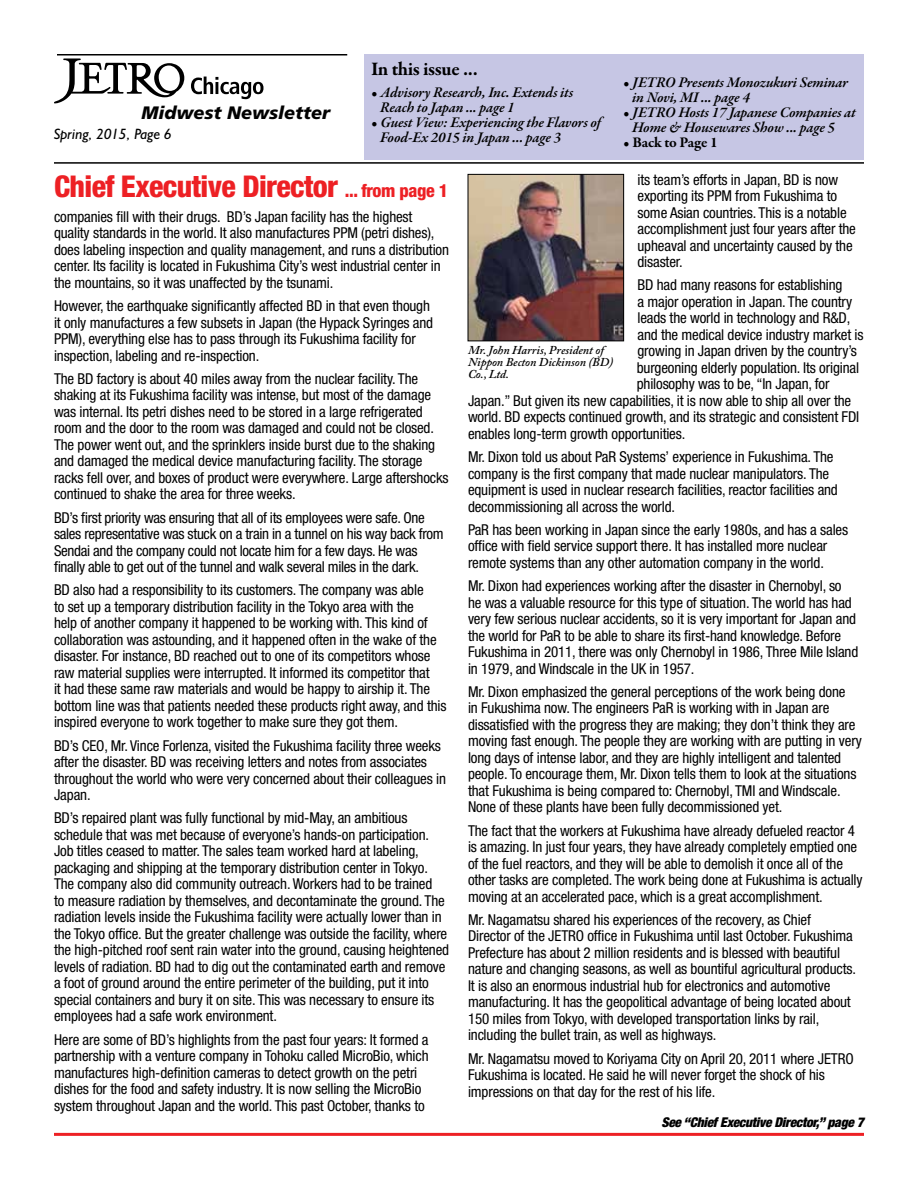
<style>
.page{position:relative;width:918px;height:1188px;background:#fff}
.page>*{position:absolute;margin:0;border:0;box-sizing:border-box;transform-origin:0 0}
.t1{font:800 condensed 30px "Helvetica Neue";letter-spacing:-.02em;color:#ed2024}
.t2{font:700 19.5px "Garamond Premr Pro";letter-spacing:-.02em;color:#000}
.t3{font:italic 900 18px "Frutiger";color:#000}
.t4{font:condensed 15px/16.5px "Helvetica Neue";letter-spacing:-.01em;color:#000}
.t5{font:italic 600 15px/15px "Garamond Premr Pro";letter-spacing:-.01em;color:#000}
.t6{font:italic 15px "Humanist 521 BT";color:#000}
.t7{font:700 15px "Garamond Premr Pro";letter-spacing:-.015em;color:#000}
.t8{font:italic 900 condensed 13.5px "Helvetica Neue";letter-spacing:-.02em;color:#000}
.t9{font:italic 600 12px/12px "Adobe Caslon Pro";color:#000}
.s1{font-weight:600;font-style:italic}
.s2{font-size:18px}
</style>
<div class="page">
<hr style="left:54px;top:1133px;width:810px;height:3px;background:#ed2024">
<hr style="left:57px;top:54px;width:290px;height:2px;background:#000">
<svg style="left:191px;top:77px;width:73px;height:22px"></svg>
<svg style="left:54px;top:58px;width:130px;height:45px"></svg>
<hr style="left:54px;top:162px;width:810px;height:2px;background:#000">
<div style="left:364px;top:54px;width:500px;height:106px;background:#c6c6e4"></div>
<img style="left:470px;top:176px;width:152px;height:163px">
<div style="left:468px;top:174px;width:156px;height:167px;border:1px solid #000"></div>
<p class="t3" style="left:142px;top:102px;width:190px">Midwest Newsletter</p>
<p class="t6" style="left:54px;top:125px;width:119px">Spring, 2015, Page 6</p>
<h2 class="t2" style="left:371px;top:57px;width:108px">In this issue ...</h2>
<p class="t5" style="left:380px;top:85px;width:195px;text-indent:-9px">• Advisory Research, Inc. Extends its<br>Reach to Japan ... page 1</p>
<p class="t5" style="left:380px;top:115px;width:222px;text-indent:-9px">• Guest View: Experiencing the Flavors of<br>Food-Ex 2015 in Japan ... page 3</p>
<p class="t5" style="left:632px;top:75px;width:217px;text-indent:-9px">• JETRO Presents Monozukuri Seminar in Novi, MI ... page 4</p>
<p class="t5" style="left:632px;top:105px;width:225px;text-indent:-9px">• JETRO Hosts 17 Japanese Companies at<br>Home &amp; Housewares Show ... page 5</p>
<p class="t7" style="left:623px;top:133px;width:96px"><span class="s1">•</span> Back to Page 1</p>
<h1 class="t1" style="left:54px;top:168px;width:396px">Chief Executive Director <span class="s2">... from page 1</span></h1>
<p class="t4" style="left:54px;top:208px;width:397px">companies fill with their drugs. BD’s Japan facility has the highest quality standards in the world. It also manufactures PPM (petri dishes), does labeling inspection and quality management, and runs a distribution center. Its facility is located in Fukushima City’s west industrial center in the mountains, so it was unaffected by the tsunami.</p>
<p class="t4" style="left:54px;top:297px;width:381px">However, the earthquake significantly affected BD in that even though it only manufactures a few subsets in Japan (the Hypack Syringes and PPM), everything else has to pass through its Fukushima facility for inspection, labeling and re-inspection.</p>
<p class="t4" style="left:54px;top:370px;width:396px">The BD factory is about 40 miles away from the nuclear facility. The shaking at its Fukushima facility was intense, but most of the damage was internal. Its petri dishes need to be stored in a large refrigerated room and the door to the room was damaged and could not be closed.<br>The power went out, and the sprinklers inside burst due to the shaking and damaged the medical device manufacturing facility. The storage racks fell over, and boxes of product were everywhere. Large aftershocks continued to shake the area for three weeks.</p>
<p class="t4" style="left:54px;top:509px;width:391px">BD’s first priority was ensuring that all of its employees were safe. One sales representative was stuck on a train in a tunnel on his way back from Sendai and the company could not locate him for a few days. He was finally able to get out of the tunnel and walk several miles in the dark.</p>
<p class="t4" style="left:54px;top:582px;width:394px">BD also had a responsibility to its customers. The company was able<br>to set up a temporary distribution facility in the Tokyo area with the<br>help of another company it happened to be working with. This kind of collaboration was astounding, and it happened often in the wake of the disaster. For instance, BD reached out to one of its competitors whose raw material supplies were interrupted. It informed its competitor that<br>it had these same raw materials and would be happy to airship it. The bottom line was that patients needed these products right away, and this inspired everyone to work together to make sure they got them.</p>
<p class="t4" style="left:54px;top:737px;width:393px">BD’s CEO, Mr. Vince Forlenza, visited the Fukushima facility three weeks after the disaster. BD was receiving letters and notes from associates throughout the world who were very concerned about their colleagues in Japan.</p>
<p class="t4" style="left:54px;top:810px;width:397px">BD’s repaired plant was fully functional by mid-May, an ambitious schedule that was met because of everyone’s hands-on participation.<br>Job titles ceased to matter. The sales team worked hard at labeling, packaging and shipping at the temporary distribution center in Tokyo.<br>The company also did community outreach. Workers had to be trained<br>to measure radiation by themselves, and decontaminate the ground. The radiation levels inside the Fukushima facility were actually lower than in the Tokyo office. But the greater challenge was outside the facility, where the high-pitched roof sent rain water into the ground, causing heightened levels of radiation. BD had to dig out the contaminated earth and remove a foot of ground around the entire perimeter of the building, put it into special containers and bury it on site. This was necessary to ensure its employees had a safe work environment.</p>
<p class="t4" style="left:54px;top:1031px;width:376px">Here are some of BD’s highlights from the past four years: It formed a partnership with a venture company in Tohoku called MicroBio, which manufactures high-definition cameras to detect growth on the petri dishes for the food and safety industry. It is now selling the MicroBio system throughout Japan and the world. This past October, thanks to</p>
<p class="t4" style="left:638px;top:171px;width:220px">its team’s efforts in Japan, BD is now exporting its PPM from Fukushima to some Asian countries. This is a notable accomplishment just four years after the upheaval and uncertainty caused by the disaster.</p>
<p class="t4" style="left:638px;top:277px;width:207px">BD had many reasons for establishing</p>
<p class="t4" style="left:638px;top:293px;width:216px">a major operation in Japan. The country</p>
<p class="t4" style="left:638px;top:310px;width:214px">leads the world in technology and R&amp;D,</p>
<p class="t4" style="left:638px;top:326px;width:228px">and the medical device industry market is</p>
<p class="t4" style="left:638px;top:343px;width:221px">growing in Japan driven by the country’s</p>
<p class="t4" style="left:637px;top:359px;width:224px">burgeoning elderly population. Its original</p>
<p class="t4" style="left:637px;top:376px;width:194px">philosophy was to be, “In Japan, for</p>
<p class="t4" style="left:468px;top:392px;width:385px">Japan.” But given its new capabilities, it is now able to ship all over the</p>
<p class="t4" style="left:468px;top:409px;width:393px">world. BD expects continued growth, and its strategic and consistent FDI</p>
<p class="t4" style="left:468px;top:425px;width:219px">enables long-term growth opportunities.</p>
<p class="t4" style="left:468px;top:448px;width:371px">Mr. Dixon told us about PaR Systems’ experience in Fukushima. The company is the first company that made nuclear manipulators. The equipment is used in nuclear research facilities, reactor facilities and decommissioning all across the world.</p>
<p class="t4" style="left:468px;top:521px;width:382px">PaR has been working in Japan since the early 1980s, and has a sales office with field service support there. It has installed more nuclear remote systems than any other automation company in the world.</p>
<p class="t4" style="left:468px;top:577px;width:392px">Mr. Dixon had experiences working after the disaster in Chernobyl, so he was a valuable resource for this type of situation. The world has had very few serious nuclear accidents, so it is very important for Japan and the world for PaR to be able to share its first-hand knowledge. Before Fukushima in 2011, there was only Chernobyl in 1986, Three Mile Island in 1979, and Windscale in the UK in 1957.</p>
<p class="t4" style="left:468px;top:683px;width:395px">Mr. Dixon emphasized the general perceptions of the work being done<br>in Fukushima now. The engineers PaR is working with in Japan are dissatisfied with the progress they are making; they don’t think they are moving fast enough. The people they are working with are putting in very long days of intense labor, and they are highly intelligent and talented people. To encourage them, Mr. Dixon tells them to look at the situations that Fukushima is being compared to: Chernobyl, TMI and Windscale.<br>None of these plants have been fully decommissioned yet.</p>
<p class="t4" style="left:468px;top:822px;width:396px">The fact that the workers at Fukushima have already defueled reactor 4 is amazing. In just four years, they have already completely emptied one of the fuel reactors, and they will be able to demolish it once all of the other tasks are completed. The work being done at Fukushima is actually moving at an accelerated pace, which is a great accomplishment.</p>
<p class="t4" style="left:468px;top:911px;width:390px">Mr. Nagamatsu shared his experiences of the recovery, as Chief Director of the JETRO office in Fukushima until last October. Fukushima Prefecture has about 2 million residents and is blessed with beautiful nature and changing seasons, as well as bountiful agricultural products.<br>It is also an enormous industrial hub for electronics and automotive manufacturing. It has the geopolitical advantage of being located about 150 miles from Tokyo, with developed transportation links by rail, including the bullet train, as well as highways.</p>
<p class="t4" style="left:468px;top:1050px;width:387px">Mr. Nagamatsu moved to Koriyama City on April 20, 2011 where JETRO<br>Fukushima is located. He said he will never forget the shock of his impressions on that day for the rest of his life.</p>
<p class="t8" style="left:661px;top:1114px;width:204px">See “Chief Executive Director,” page 7</p>
<p class="t9" style="left:468px;top:344px;width:147px">Mr. John Harris, President of<br>Nippon Becton Dickinson (BD)<br>Co., Ltd.</p>
</div>
